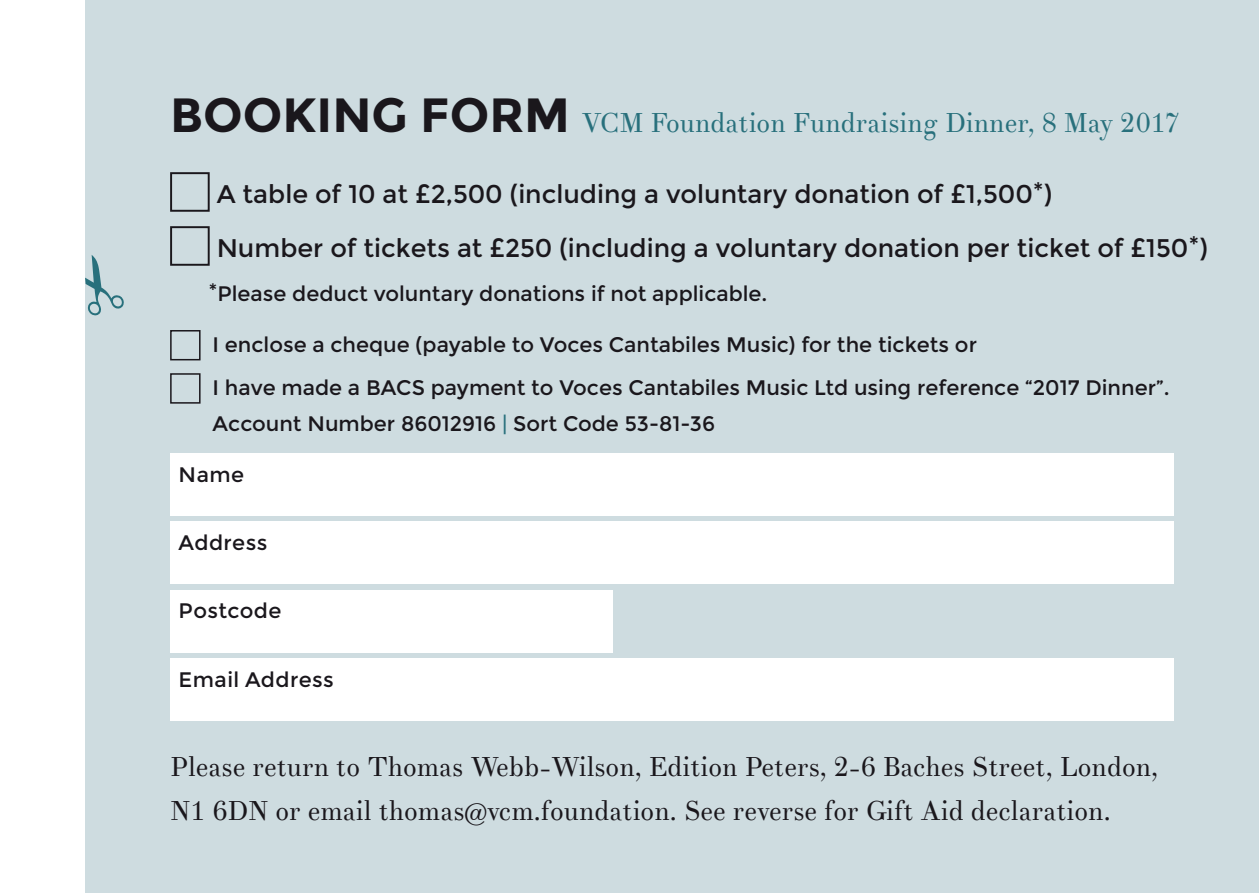
<style>
.page{position:relative;width:1259px;height:893px;background:#fff}
.page>*{position:absolute;margin:0;border:0;box-sizing:border-box;transform-origin:0 0}
.t1{font:27px/43.2px "Theano Didot";color:#1a171c}
.t2{font:27px "Theano Didot";color:#28707c}
.t3{font:25.5px/54px "Montserrat";color:#1a171c}
.t4{font:21px/43.2px "Montserrat";color:#1a171c}
.t5{font:21px "Montserrat";letter-spacing:.02em;color:#1a171c}
.s1{font-family:"Montserrat";font-weight:700;font-size:48px;color:#1a171c}
.s2{color:#28707c}
</style>
<div class="page">
<div style="left:85px;top:0;width:1174px;height:893px;background:#cedce0"></div>
<div style="left:170px;top:330px;width:30px;height:30px;border:2px solid #1a171c"></div>
<div style="left:170px;top:373px;width:30px;height:31px;border:2px solid #1a171c"></div>
<div style="left:170px;top:172px;width:40px;height:40px;border:2px solid #1a171c"></div>
<div style="left:170px;top:226px;width:40px;height:40px;border:2px solid #1a171c"></div>
<svg style="left:85px;top:255px;width:39px;height:61px"></svg>
<div style="left:170px;top:453px;width:1004px;height:63px;background:#fff"></div>
<div style="left:170px;top:658px;width:1004px;height:63px;background:#fff"></div>
<div style="left:170px;top:590px;width:442px;height:63px;background:#fff"></div>
<div style="left:170px;top:521px;width:1004px;height:63px;background:#fff"></div>
<p class="t2" style="left:170px;top:106px;width:1011px"><span class="s1">BOOKING FORM</span> VCM Foundation Fundraising Dinner, 8 May 2017</p>
<p class="t3" style="left:217px;top:168px;width:992px">A table of 10 at £2,500 (including a voluntary donation of £1,500*)<br>Number of tickets at £250 (including a voluntary donation per ticket of £150*)</p>
<p class="t4" style="left:208px;top:272px;width:560px">*Please deduct voluntary donations if not applicable.</p>
<p class="t4" style="left:213px;top:323px;width:958px">I enclose a cheque (payable to Voces Cantabiles Music) for the tickets or<br>I have made a BACS payment to Voces Cantabiles Music Ltd using reference “2017 Dinner”.</p>
<p class="t4" style="left:213px;top:403px;width:504px">Account Number 86012916 <span class="s2">|</span> Sort Code 53-81-36</p>
<p class="t4" style="left:179px;top:453px;width:67px">Name</p>
<p class="t5" style="left:179px;top:530px;width:90px">Address</p>
<p class="t5" style="left:179px;top:599px;width:104px">Postcode</p>
<p class="t5" style="left:179px;top:667px;width:157px">Email Address</p>
<p class="t1" style="left:170px;top:746px;width:989px">Please return to Thomas Webb-Wilson, Edition Peters, 2-6 Baches Street, London,<br>N1 6DN or email thomas@vcm.foundation. See reverse for Gift Aid declaration.</p>
</div>
